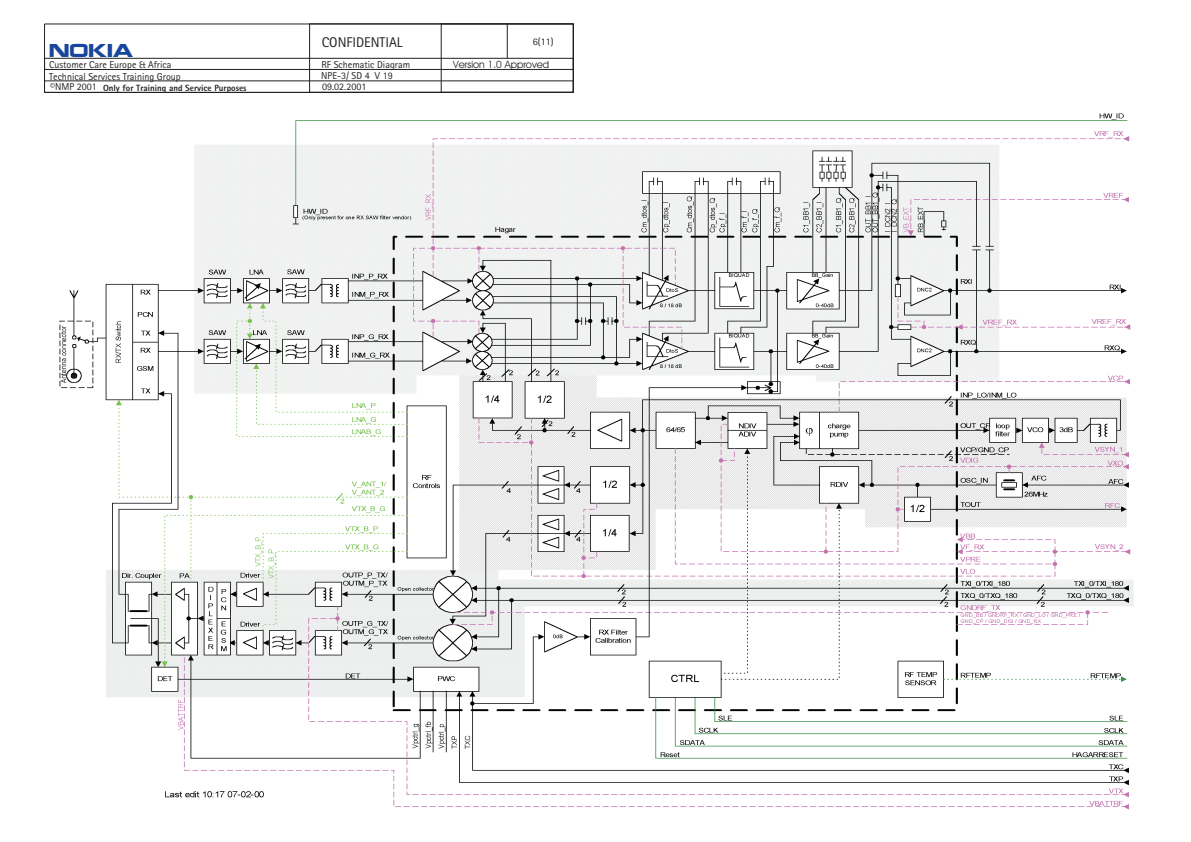
<style>
.page{position:relative;width:1191px;height:842px;background:#fff}
.page>*{position:absolute;margin:0;border:0;box-sizing:border-box;transform-origin:0 0}
.t1{font:16.6px "Nokia";color:#18469d}
.t2{font:14.1px "Rotis Sans Seriffor Nokia";color:#231f20}
.t3{font:10.1px/11.7px "Rotis Sans Seriffor Nokia";color:#231f20}
.t4{font:10.1px "Avant Garde Bk BT";color:#231f20}
.t5{font:10px "Rotis Sans Seriffor Nokia";color:#231f20}
.t6{font:700 9px "Rotis Sans Seriffor Nokia";color:#231f20}
.s1{font-weight:400;font-size:10px}
</style>
<div class="page">
<img style="left:59px;top:113px;width:1074px;height:697px">
<div style="left:44px;top:58px;width:529px;height:12px;border:1px solid #231f20"></div>
<div style="left:44px;top:81px;width:529px;height:12px;border:1px solid #231f20"></div>
<div style="left:441px;top:24px;width:132px;height:68px;border:1px solid #231f20"></div>
<hr style="left:507px;top:24px;width:1px;height:34px;background:#231f20">
<h1 class="t1" style="left:49px;top:41px;width:86px">NOKIA</h1>
<p class="t3" style="left:49px;top:60px;width:133px">Customer Care Europe &amp; Africa<br>Technical Services Training Group</p>
<p class="t6" style="left:50px;top:84px;width:198px"><span class="s1">©NMP 2001</span> Only for Training and Service Purposes</p>
<h2 class="t2" style="left:322px;top:37px;width:82px">CONFIDENTIAL</h2>
<p class="t3" style="left:322px;top:60px;width:90px">RF Schematic Diagram</p>
<p class="t3" style="left:322px;top:82px;width:46px">09.02.2001</p>
<p class="t5" style="left:321px;top:72px;width:73px">NPE-3/ SD 4 V 19</p>
<p class="t3" style="left:533px;top:37px;width:22px">6(11)</p>
<p class="t4" style="left:453px;top:60px;width:97px">Version 1.0 Approved</p>
</div>
